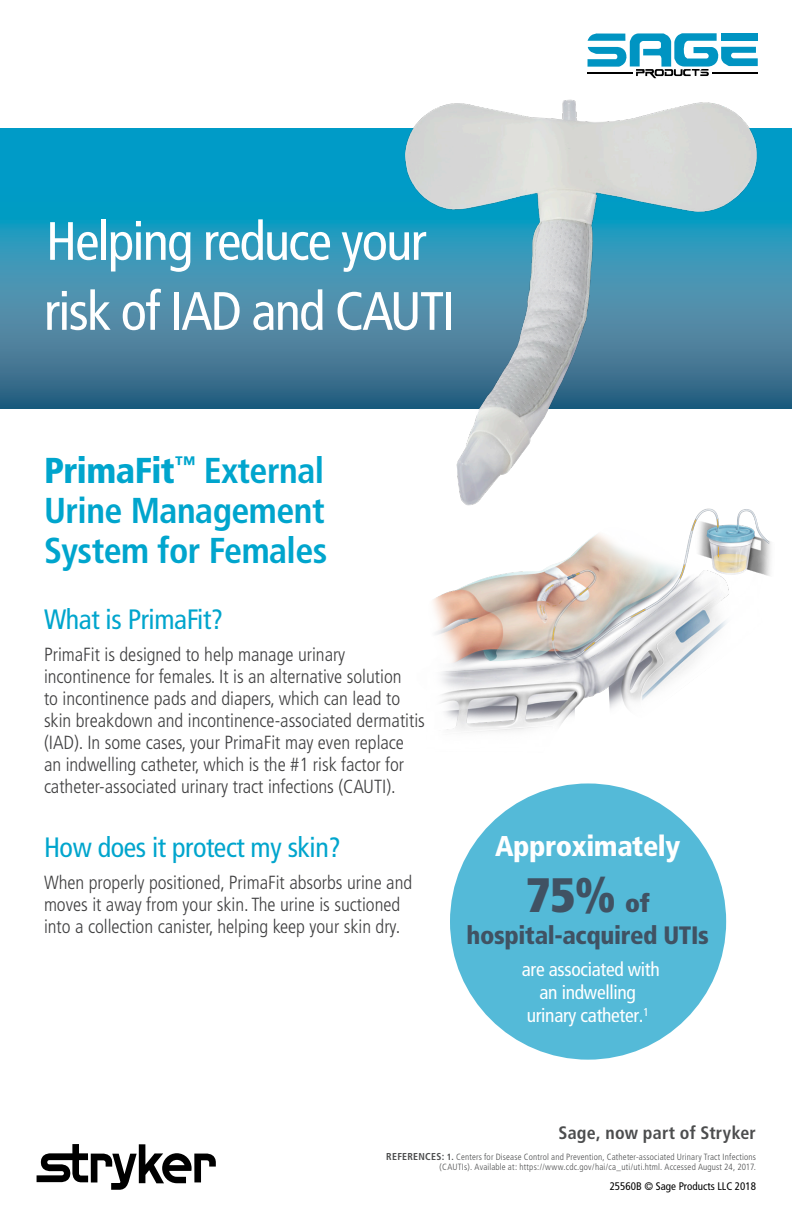
<style>
.page{position:relative;width:792px;height:1224px;background:#fff}
.page>*{position:absolute;margin:0;border:0;box-sizing:border-box;transform-origin:0 0}
.t1{font:condensed 54px "Frutiger";letter-spacing:-.03em;color:#fff}
.product_header{font:900 condensed 48.4px "Frutiger";color:#405263}
.t2{font:700 condensed 36px/40px "Frutiger";letter-spacing:-.015em;color:#00a5cd;text-align:justify}
.product_header-2{font:900 condensed 28.6px "Frutiger";letter-spacing:-.015em;color:#fff}
.t3{font:condensed 28px "Frutiger";letter-spacing:-.015em;color:#00a5cd}
.product_header-3{font:900 condensed 25.2px "Frutiger";letter-spacing:-.015em;color:#405263}
.product_header-4{font:condensed 19.6px "Frutiger";letter-spacing:-.015em;color:#fff}
.t4{font:300 condensed 19px/22px "Frutiger";color:#404041}
.t5{font:700 condensed 18px "Frutiger";letter-spacing:.015em;color:#4c4d4e}
.t6{font:condensed 11px "Frutiger";color:#000}
.t7{font:300 condensed 9px/10.8px "Frutiger";letter-spacing:.02em;color:#4c4d4e;text-align:right}
.s1{font-weight:900}
.s2{font-size:25.2px}
.s3{font-weight:700;font-size:10px}
.s4{font-weight:700}
</style>
<div class="page">
<svg style="left:0;top:129px;width:356px;height:279px;background:#2a8db0"></svg>
<svg style="left:37px;top:1144px;width:179px;height:45px"></svg>
<img style="left:432px;top:530px;width:339px;height:202px">
<img style="left:356px;top:33px;width:436px;height:497px">
<div style="left:450px;top:783px;width:276px;height:277px;background:#54bad8;border-radius:50%"></div>
<p class="t1" style="left:46px;top:210px;width:382px">Helping reduce your</p>
<p class="t1" style="left:44px;top:280px;width:413px">risk of IAD and CAUTI</p>
<p class="t2" style="left:44px;top:451px;width:285px"><span class="s1">PrimaFit</span><sup>™</sup> External Urine Management System for Females</p>
<p class="t3" style="left:44px;top:603px;width:181px">What is PrimaFit?</p>
<p class="t4" style="left:44px;top:643px;width:382px">PrimaFit is designed to help manage urinary incontinence for females. It is an alternative solution<br>to incontinence pads and diapers, which can lead to skin breakdown and incontinence-associated dermatitis (IAD). In some cases, your PrimaFit may even replace an indwelling catheter, which is the #1 risk factor for catheter-associated urinary tract infections (CAUTI).</p>
<p class="t3" style="left:44px;top:831px;width:298px">How does it protect my skin?</p>
<p class="t4" style="left:44px;top:872px;width:370px">When properly positioned, PrimaFit absorbs urine and moves it away from your skin. The urine is suctioned into a collection canister, helping keep your skin dry.</p>
<p class="product_header-2" style="left:495px;top:829px;width:187px">Approximately</p>
<p class="product_header" style="left:526px;top:866px;width:125px">75% <span class="s2">of</span></p>
<p class="product_header-3" style="left:467px;top:920px;width:244px">hospital-acquired UTIs</p>
<p class="product_header-4" style="left:522px;top:957px;width:140px">are associated with</p>
<p class="product_header-4" style="left:539px;top:981px;width:98px">an indwelling</p>
<p class="product_header-4" style="left:527px;top:1004px;width:124px">urinary catheter.<sup>1</sup></p>
<p class="t5" style="left:558px;top:1122px;width:199px">Sage, now part of Stryker</p>
<p class="t7" style="left:386px;top:1151px;width:371px"><span class="s3">REFERENCES:</span> <span class="s4">1.</span> Centers for Disease Control and Prevention, Catheter-associated Urinary Tract Infections (CAUTIs). Available at: https://www.cdc.gov/hai/ca_uti/uti.html. Accessed August 24, 2017.</p>
<p class="t6" style="left:610px;top:1180px;width:148px">25560B © Sage Products LLC 2018</p>
</div>
